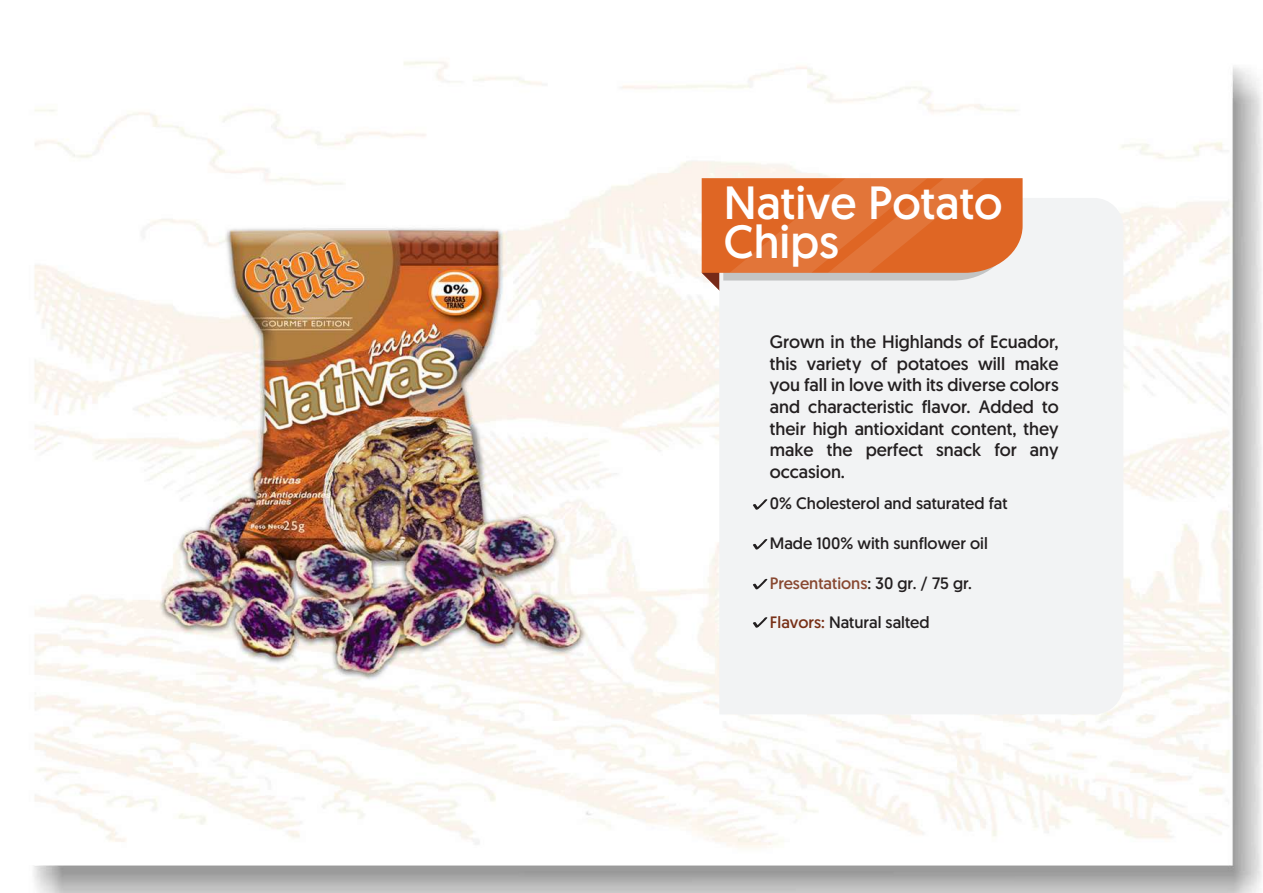
<style>
.page{position:relative;width:1263px;height:893px;background:#fff}
.page>*{position:absolute;margin:0;border:0;box-sizing:border-box;transform-origin:0 0}
.t1{font:46.5px/39px "Geomanist";color:#fff}
.t2{font:18px/21.6px "Geomanist";color:#231f20;text-align:justify}
.t3{font:16.5px "Geomanist";color:#231f20}
.t4{font:16.5px "Geomanist";color:#884831}
.s1{color:#231f20}
.s2{color:#783017}
</style>
<div class="page">
<img style="left:33px;top:61px;width:1229px;height:832px">
<div style="left:719px;top:198px;width:404px;height:516px;background:#f2f3f4"></div>
<svg style="left:702px;top:178px;width:320px;height:139px"></svg>
<svg style="left:752px;top:617px;width:16px;height:11px"></svg>
<svg style="left:752px;top:579px;width:16px;height:10px"></svg>
<svg style="left:752px;top:539px;width:16px;height:11px"></svg>
<svg style="left:752px;top:499px;width:16px;height:11px"></svg>
<h1 class="t1" style="left:724px;top:183px;width:280px">Native Potato<br>Chips</h1>
<p class="t2" style="left:770px;top:331px;width:290px">Grown in the Highlands of Ecuador, this variety of potatoes will make you fall in love with its diverse colors and characteristic flavor. Added to their high antioxidant content, they make the perfect snack for any occasion.</p>
<p class="t3" style="left:770px;top:493px;width:239px">0% Cholesterol and saturated fat</p>
<p class="t3" style="left:770px;top:532px;width:220px">Made 100% with sunflower oil</p>
<p class="t4" style="left:770px;top:572px;width:204px">Presentations<span class="s1">: 30 gr. / 75 gr.</span></p>
<p class="t3" style="left:770px;top:612px;width:161px"><span class="s2">Flavors:</span> Natural salted</p>
</div>
